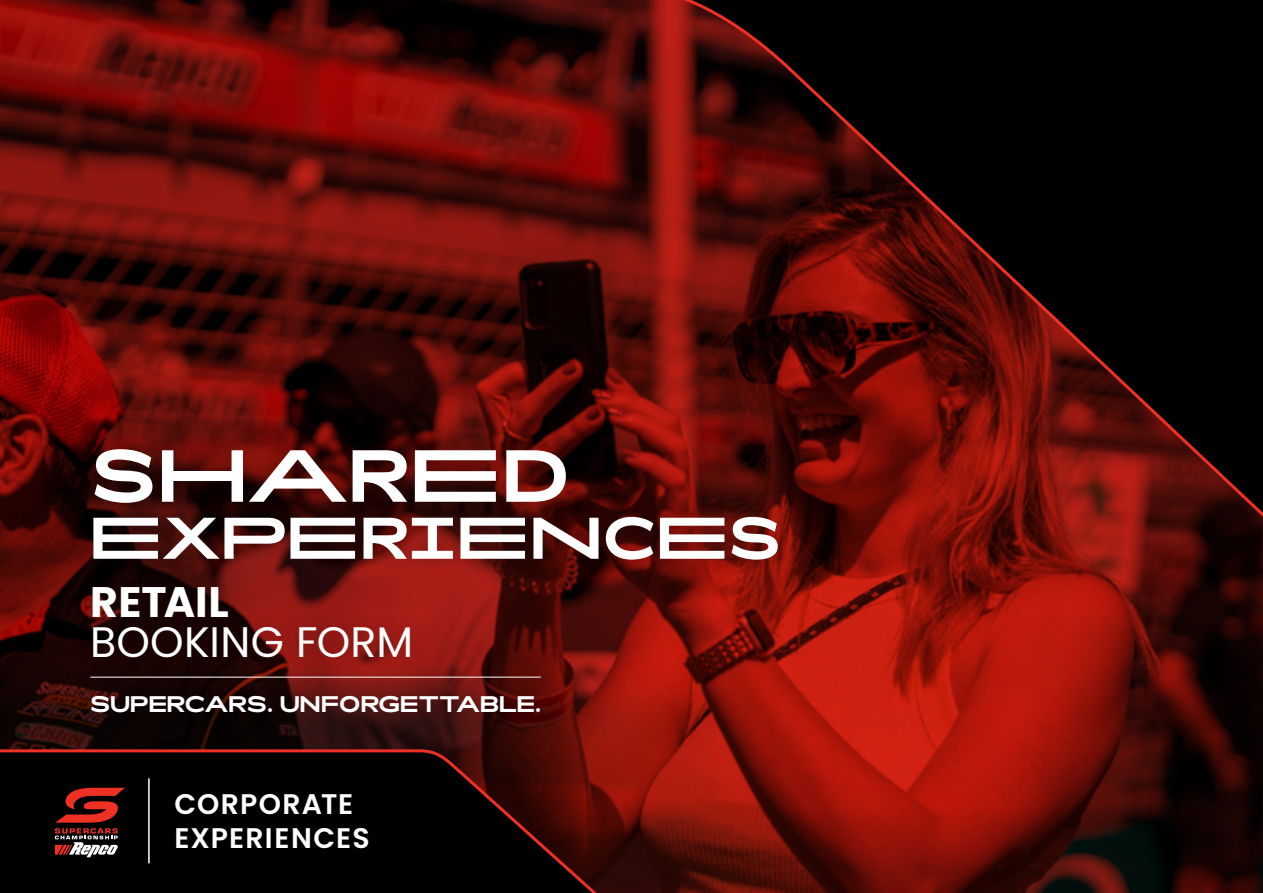
<style>
.page{position:relative;width:1263px;height:893px;background:#fff}
.page>*{position:absolute;margin:0;border:0;box-sizing:border-box;transform-origin:0 0}
.t1{font:71.55px "Rois Extra";letter-spacing:.03em;color:#fff}
.t2{font:57px "Rois Extra";letter-spacing:.025em;color:#fff}
.t3{font:42.6px "Poppins";letter-spacing:.005em;color:#fff}
.t4{font:700 42.6px "Poppins";color:#fff}
.t5{font:600 28.35px/34px "Poppins";letter-spacing:.045em;color:#fff}
.t6{font:500 21.9px "Rois";color:#fff}
</style>
<div class="page">
<img style="left:0;top:0;width:1263px;height:893px">
<svg style="left:0;top:748px;width:934px;height:145px;background:#380804"></svg>
<svg style="left:654px;top:0;width:609px;height:596px;background:#3c0804"></svg>
<div style="left:77px;top:433px;width:717px;height:144px;background:#000;opacity:.2"></div>
<div style="left:76px;top:570px;width:351px;height:103px;background:#000;opacity:.2"></div>
<hr style="left:90px;top:677px;width:451px;height:1px;background:#fff">
<svg style="left:55px;top:788px;width:70px;height:69px;background:#642925"></svg>
<hr style="left:148px;top:778px;width:2px;height:85px;background:#fff">
<h1 class="t1" style="left:91px;top:434px;width:479px">SHARED</h1>
<h2 class="t2" style="left:91px;top:505px;width:692px">EXPERIENCES</h2>
<h3 class="t4" style="left:90px;top:577px;width:140px">RETAIL</h3>
<h3 class="t3" style="left:90px;top:617px;width:324px">BOOKING FORM</h3>
<p class="t6" style="left:90px;top:691px;width:452px">SUPERCARS. UNFORGETTABLE.</p>
<p class="t5" style="left:174px;top:787px;width:197px">CORPORATE<br>EXPERIENCES</p>
</div>
